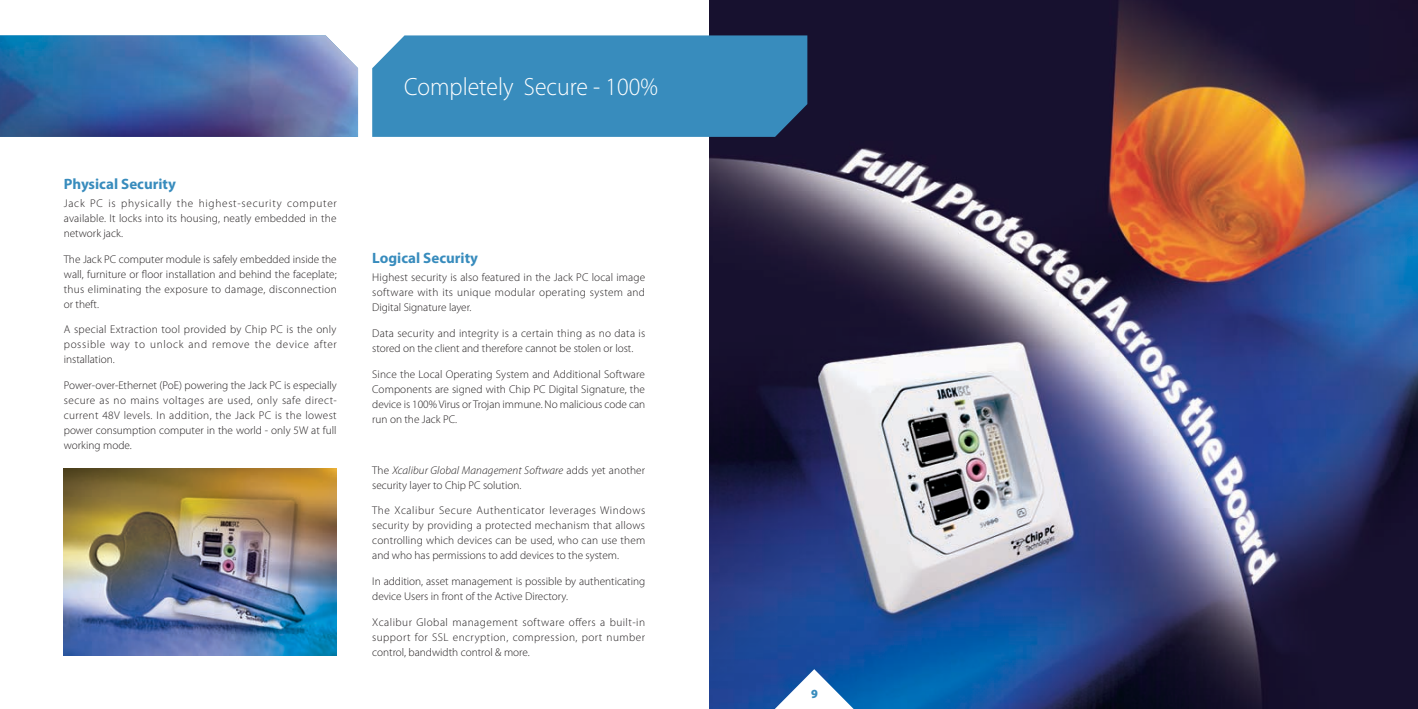
<style>
.page{position:relative;width:1418px;height:709px;background:#fff}
.page>*{position:absolute;margin:0;border:0;box-sizing:border-box;transform-origin:0 0}
.t1{font:300 25px "Myriad Pro";color:#fff;scale:.95 1}
.t2{font:700 15px "Myriad Pro";color:#388cbd}
.t3{font:900 12.5px "Myriad Pro";color:#388cbd;scale:.95 1}
.t4{font:300 11.25px/15px "Myriad Pro";color:#231f20;text-align:justify}
.s1{font-style:italic}
</style>
<div class="page">
<img style="left:709px;top:0;width:708px;height:709px">
<img style="left:64px;top:468px;width:273px;height:188px">
<div style="left:372px;top:35px;width:435px;height:102px;background:#388cbd"></div>
<svg style="left:774px;top:669px;width:79px;height:40px"></svg>
<img style="left:0;top:35px;width:358px;height:102px">
<h2 class="t2" style="left:64px;top:174px;width:114px">Physical Security</h2>
<p class="t4" style="left:64px;top:196px;width:275px">Jack PC is physically the highest-security computer available. It locks into its housing, neatly embedded in the network jack.</p>
<p class="t4" style="left:64px;top:252px;width:274px">The Jack PC computer module is safely embedded inside the wall, furniture or floor installation and behind the faceplate; thus eliminating the exposure to damage, disconnection or theft.</p>
<p class="t4" style="left:64px;top:322px;width:275px">A special Extraction tool provided by Chip PC is the only possible way to unlock and remove the device after installation.</p>
<p class="t4" style="left:64px;top:378px;width:274px">Power-over-Ethernet (PoE) powering the Jack PC is especially secure as no mains voltages are used, only safe direct&shy;current 48V levels. In addition, the Jack PC is the lowest power consumption computer in the world - only 5W at full working mode.</p>
<h1 class="t1" style="left:404px;top:73px;width:268px">Completely Secure - 100%</h1>
<h2 class="t2" style="left:372px;top:248px;width:107px">Logical Security</h2>
<p class="t4" style="left:372px;top:270px;width:274px">Highest security is also featured in the Jack PC local image software with its unique modular operating system and Digital Signature layer.</p>
<p class="t4" style="left:372px;top:326px;width:275px">Data security and integrity is a certain thing as no data is stored on the client and therefore cannot be stolen or lost.</p>
<p class="t4" style="left:372px;top:366px;width:274px">Since the Local Operating System and Additional Software Components are signed with Chip PC Digital Signature, the device is 100% Virus or Trojan immune. No malicious code can run on the Jack PC.</p>
<p class="t4" style="left:372px;top:463px;width:274px">The <span class="s1">Xcalibur Global Management Software</span> adds yet another security layer to Chip PC solution.</p>
<p class="t4" style="left:372px;top:503px;width:274px">The Xcalibur Secure Authenticator leverages Windows security by providing a protected mechanism that allows controlling which devices can be used, who can use them and who has permissions to add devices to the system.</p>
<p class="t4" style="left:372px;top:574px;width:274px">In addition, asset management is possible by authenticating device Users in front of the Active Directory.</p>
<p class="t4" style="left:372px;top:614px;width:274px">Xcalibur Global management software offers a built-in support for SSL encryption, compression, port number control, bandwidth control &amp; more.</p>
<p class="t3" style="left:811px;top:686px;width:9px">9</p>
</div>
